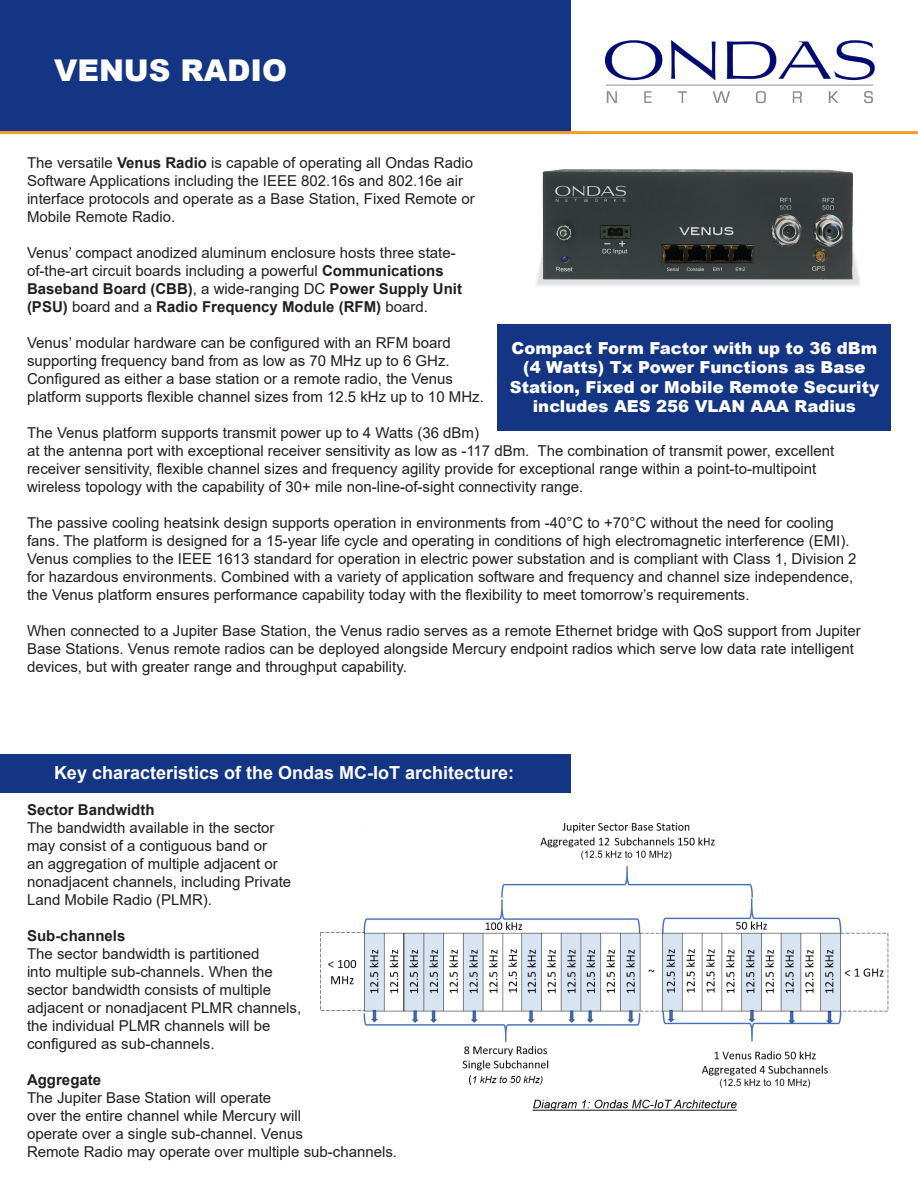
<style>
.page{position:relative;width:918px;height:1188px;background:#fff}
.page>*{position:absolute;margin:0;border:0;box-sizing:border-box;transform-origin:0 0}
.t1{font:900 30px "Arial";color:#fff}
.t2{font:700 18px "Arial";color:#fff}
.t3{font:900 16.5px/19.5px "Arial";color:#fff;text-align:center}
.t4{font:15px/18px "Arial";color:#231f20}
.t5{font:700 15px "Arial";color:#231f20}
.s1{font-weight:700}
</style>
<div class="page">
<div style="left:0;top:754px;width:570px;height:39px;background:#133583"></div>
<div style="left:0;top:0;width:570px;height:132px;background:#133583"></div>
<img style="left:536px;top:169px;width:324px;height:117px">
<img style="left:604px;top:40px;width:271px;height:64px">
<img style="left:320px;top:822px;width:569px;height:289px">
<hr style="left:0;top:131px;width:918px;height:3px;background:#f89c28">
<div style="left:498px;top:324px;width:393px;height:106px;background:#133583"></div>
<p class="t1" style="left:54px;top:49px;width:235px">VENUS RADIO</p>
<p class="t4" style="left:27px;top:154px;width:449px">The versatile <span class="s1">Venus Radio</span> is capable of operating all Ondas Radio Software Applications including the IEEE 802.16s and 802.16e air interface protocols and operate as a Base Station, Fixed Remote or Mobile Remote Radio.</p>
<p class="t4" style="left:27px;top:244px;width:437px">Venus’ compact anodized aluminum enclosure hosts three state&shy;of-the-art circuit boards including a powerful <span class="s1">Communications Baseband Board (CBB)</span>, a wide-ranging DC <span class="s1">Power Supply Unit (PSU)</span> board and a <span class="s1">Radio Frequency Module (RFM)</span> board.</p>
<p class="t4" style="left:27px;top:334px;width:458px">Venus’ modular hardware can be configured with an RFM board supporting frequency band from as low as 70 MHz up to 6 GHz.<br>Configured as either a base station or a remote radio, the Venus platform supports flexible channel sizes from 12.5 kHz up to 10 MHz.</p>
<p class="t4" style="left:27px;top:424px;width:809px">The Venus platform supports transmit power up to 4 Watts (36 dBm)<br>at the antenna port with exceptional receiver sensitivity as low as -117 dBm. The combination of transmit power, excellent receiver sensitivity, flexible channel sizes and frequency agility provide for exceptional range within a point-to-multipoint wireless topology with the capability of 30+ mile non-line-of-sight connectivity range.</p>
<p class="t4" style="left:27px;top:514px;width:831px">The passive cooling heatsink design supports operation in environments from -40°C to +70°C without the need for cooling fans. The platform is designed for a 15-year life cycle and operating in conditions of high electromagnetic interference (EMI).<br>Venus complies to the IEEE 1613 standard for operation in electric power substation and is compliant with Class 1, Division 2 for hazardous environments. Combined with a variety of application software and frequency and channel size independence, the Venus platform ensures performance capability today with the flexibility to meet tomorrow’s requirements.</p>
<p class="t4" style="left:27px;top:622px;width:835px">When connected to a Jupiter Base Station, the Venus radio serves as a remote Ethernet bridge with QoS support from Jupiter<br>Base Stations. Venus remote radios can be deployed alongside Mercury endpoint radios which serve low data rate intelligent devices, but with greater range and throughput capability.</p>
<p class="t3" style="left:510px;top:338px;width:371px">Compact Form Factor with up to 36 dBm (4 Watts) Tx Power Functions as Base Station, Fixed or Mobile Remote Security includes AES 256 VLAN AAA Radius</p>
<p class="t2" style="left:54px;top:760px;width:462px">Key characteristics of the Ondas MC-IoT architecture:</p>
<p class="t5" style="left:27px;top:799px;width:129px">Sector Bandwidth</p>
<p class="t4" style="left:27px;top:819px;width:266px">The bandwidth available in the sector may consist of a contiguous band or<br>an aggregation of multiple adjacent or nonadjacent channels, including Private Land Mobile Radio (PLMR).</p>
<p class="t5" style="left:27px;top:925px;width:100px">Sub-channels</p>
<p class="t4" style="left:27px;top:945px;width:276px">The sector bandwidth is partitioned<br>into multiple sub-channels. When the sector bandwidth consists of multiple adjacent or nonadjacent PLMR channels, the individual PLMR channels will be configured as sub-channels.</p>
<p class="t5" style="left:27px;top:1069px;width:76px">Aggregate</p>
<p class="t4" style="left:27px;top:1089px;width:372px">The Jupiter Base Station will operate<br>over the entire channel while Mercury will<br>operate over a single sub-channel. Venus<br>Remote Radio may operate over multiple sub-channels.</p>
</div>
